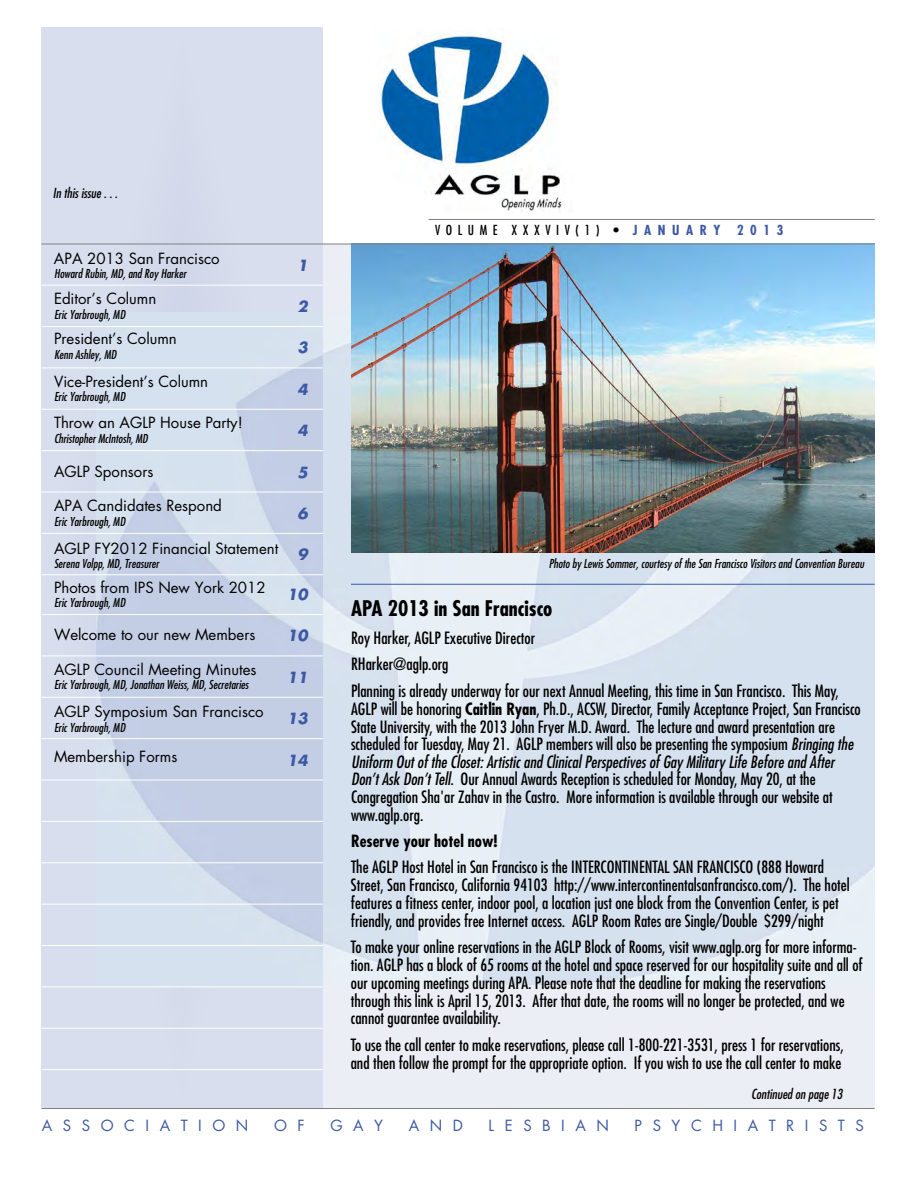
<style>
.page{position:relative;width:918px;height:1188px;background:#fff}
.page>*{position:absolute;margin:0;border:0;box-sizing:border-box;transform-origin:0 0}
.t1{font:700 condensed 21px "Futura";color:#000}
.t2{font:condensed 16.5px/17.9px "Futura";color:#000}
.t3{font:700 condensed 16.5px "Futura";color:#000}
.t4{font:15px "Futura";color:#000}
.t5{font:15px "Futura";letter-spacing:.7em;color:#3d59a4}
.t6{font:italic 700 15px "Futura";color:#3d59a4}
.t7{font:italic condensed 13.5px "Futura";color:#000}
.t8{font:condensed 13.5px "Futura";letter-spacing:.41em;color:#000}
.t9{font:italic condensed 12px "Futura";color:#000}
.s1{font-weight:700;color:#3d59a4}
.s2{font-weight:700}
.s3{font-style:italic}
</style>
<div class="page">
<div style="left:41px;top:244px;width:834px;height:864px;background:#eceef6"></div>
<img style="left:323px;top:342px;width:552px;height:643px">
<img style="left:351px;top:245px;width:524px;height:307px">
<div style="left:41px;top:27px;width:282px;height:1081px;background:#d8deed"></div>
<img style="left:97px;top:355px;width:226px;height:588px">
<hr style="left:41px;top:244px;width:834px;height:1px;background:#808080">
<hr style="left:41px;top:285px;width:282px;height:1px;background:#fff">
<img style="left:378px;top:33px;width:188px;height:187px">
<hr style="left:429px;top:219px;width:446px;height:1px;background:#808080">
<hr style="left:41px;top:450px;width:282px;height:1px;background:#fff">
<hr style="left:41px;top:409px;width:282px;height:1px;background:#fff">
<hr style="left:41px;top:492px;width:282px;height:1px;background:#fff">
<hr style="left:41px;top:614px;width:282px;height:1px;background:#fff">
<hr style="left:41px;top:656px;width:282px;height:1px;background:#fff">
<hr style="left:41px;top:697px;width:282px;height:1px;background:#fff">
<hr style="left:41px;top:738px;width:282px;height:1px;background:#fff">
<hr style="left:41px;top:780px;width:282px;height:1px;background:#fff">
<hr style="left:41px;top:821px;width:282px;height:1px;background:#fff">
<hr style="left:41px;top:862px;width:282px;height:1px;background:#fff">
<hr style="left:41px;top:326px;width:282px;height:1px;background:#fff">
<hr style="left:41px;top:368px;width:282px;height:1px;background:#fff">
<hr style="left:41px;top:533px;width:282px;height:1px;background:#fff">
<hr style="left:41px;top:1108px;width:834px;height:1px;background:#808080">
<hr style="left:41px;top:904px;width:282px;height:1px;background:#fff">
<hr style="left:41px;top:945px;width:282px;height:1px;background:#fff">
<hr style="left:41px;top:574px;width:282px;height:1px;background:#fff">
<hr style="left:41px;top:986px;width:282px;height:1px;background:#fff">
<hr style="left:41px;top:1028px;width:282px;height:1px;background:#fff">
<hr style="left:41px;top:1069px;width:282px;height:1px;background:#fff">
<hr style="left:351px;top:584px;width:524px;height:1px;background:#3d59a4">
<p class="t7" style="left:53px;top:187px;width:66px">In this issue . . .</p>
<p class="t4" style="left:54px;top:251px;width:167px">APA 2013 San Francisco</p>
<p class="t9" style="left:54px;top:268px;width:134px">Howard Rubin, MD, and Roy Harker</p>
<p class="t4" style="left:54px;top:292px;width:104px">Editor’s Column</p>
<p class="t9" style="left:54px;top:309px;width:73px">Eric Yarbrough, MD</p>
<p class="t4" style="left:54px;top:332px;width:124px">President’s Column</p>
<p class="t9" style="left:54px;top:349px;width:64px">Kenn Ashley, MD</p>
<p class="t4" style="left:54px;top:374px;width:156px">Vice-President’s Column</p>
<p class="t9" style="left:54px;top:391px;width:73px">Eric Yarbrough, MD</p>
<p class="t4" style="left:54px;top:416px;width:190px">Throw an AGLP House Party!</p>
<p class="t9" style="left:54px;top:433px;width:95px">Christopher McIntosh, MD</p>
<p class="t6" style="left:298px;top:258px;width:12px">1</p>
<p class="t6" style="left:298px;top:300px;width:12px">2</p>
<p class="t6" style="left:298px;top:341px;width:12px">3</p>
<p class="t6" style="left:298px;top:382px;width:12px">4</p>
<p class="t6" style="left:298px;top:424px;width:12px">4</p>
<p class="t4" style="left:54px;top:464px;width:101px">AGLP Sponsors</p>
<p class="t6" style="left:297px;top:465px;width:12px">5</p>
<p class="t4" style="left:54px;top:499px;width:169px">APA Candidates Respond</p>
<p class="t9" style="left:54px;top:516px;width:73px">Eric Yarbrough, MD</p>
<p class="t4" style="left:54px;top:541px;width:226px">AGLP FY2012 Financial Statement</p>
<p class="t9" style="left:54px;top:558px;width:107px">Serena Volpp, MD, Treasurer</p>
<p class="t4" style="left:54px;top:580px;width:213px">Photos from IPS New York 2012</p>
<p class="t9" style="left:54px;top:597px;width:73px">Eric Yarbrough, MD</p>
<p class="t6" style="left:298px;top:506px;width:12px">6</p>
<p class="t6" style="left:298px;top:548px;width:12px">9</p>
<p class="t6" style="left:287px;top:588px;width:22px">10</p>
<p class="t4" style="left:54px;top:627px;width:203px">Welcome to our new Members</p>
<p class="t6" style="left:287px;top:629px;width:22px">10</p>
<p class="t4" style="left:54px;top:662px;width:204px">AGLP Council Meeting Minutes</p>
<p class="t9" style="left:54px;top:679px;width:196px">Eric Yarbrough, MD, Jonathan Weiss, MD, Secretaries</p>
<p class="t6" style="left:287px;top:670px;width:22px">11</p>
<p class="t4" style="left:54px;top:705px;width:211px">AGLP Symposium San Francisco</p>
<p class="t9" style="left:54px;top:722px;width:73px">Eric Yarbrough, MD</p>
<p class="t6" style="left:287px;top:712px;width:22px">13</p>
<p class="t4" style="left:54px;top:749px;width:125px">Membership Forms</p>
<p class="t6" style="left:287px;top:753px;width:22px">14</p>
<p class="t8" style="left:435px;top:224px;width:350px">VOLUME XXXVIV(1) • <span class="s1">JANUARY 2013</span></p>
<p class="t9" style="left:549px;top:558px;width:317px">Photo by Lewis Sommer, courtesy of the San Francisco Visitors and Convention Bureau</p>
<p class="t1" style="left:351px;top:600px;width:203px">APA 2013 in San Francisco</p>
<p class="t2" style="left:351px;top:626px;width:489px;line-height:26.4px">Roy Harker, AGLP Executive Director<br>RHarker@aglp.org<br>Planning is already underway for our next Annual Meeting, this time in San Francisco. This May,</p>
<p class="t2" style="left:351px;top:701px;width:511px">AGLP will be honoring <span class="s2">Caitlin Ryan</span>, Ph.D., ACSW, Director, Family Acceptance Project, San Francisco State University, with the 2013 John Fryer M.D. Award. The lecture and award presentation are scheduled for Tuesday, May 21. AGLP members will also be presenting the symposium <span class="s3">Bringing the Uniform Out of the Closet: Artistic and Clinical Perspectives of Gay Military Life Before and After Don’t Ask Don’t Tell</span>. Our Annual Awards Reception is scheduled for Monday, May 20, at the Congregation Sha'ar Zahav in the Castro. More information is available through our website at www.aglp.org.</p>
<p class="t3" style="left:351px;top:834px;width:148px">Reserve your hotel now!</p>
<p class="t2" style="left:351px;top:859px;width:500px">The AGLP Host Hotel in San Francisco is the INTERCONTINENTAL SAN FRANCISCO (888 Howard Street, San Francisco, California 94103 http://www.intercontinentalsanfrancisco.com/). The hotel features a fitness center, indoor pool, a location just one block from the Convention Center, is pet friendly, and provides free Internet access. AGLP Room Rates are Single/Double $299/night</p>
<p class="t2" style="left:351px;top:939px;width:513px">To make your online reservations in the AGLP Block of Rooms, visit www.aglp.org for more informa&shy;tion. AGLP has a block of 65 rooms at the hotel and space reserved for our hospitality suite and all of our upcoming meetings during APA. Please note that the deadline for making the reservations through this link is April 15, 2013. After that date, the rooms will no longer be protected, and we cannot guarantee availability.</p>
<p class="t2" style="left:351px;top:1037px;width:495px">To use the call center to make reservations, please call 1-800-221-3531, press 1 for reservations, and then follow the prompt for the appropriate option. If you wish to use the call center to make</p>
<p class="t7" style="left:751px;top:1087px;width:93px">Continued on page 13</p>
<p class="t5" style="left:42px;top:1118px;width:208px">ASSOCIATION</p>
<p class="t5" style="left:274px;top:1118px;width:32px">O F</p>
<p class="t5" style="left:330px;top:1118px;width:54px">GAY</p>
<p class="t5" style="left:409px;top:1118px;width:56px">AND</p>
<p class="t5" style="left:489px;top:1118px;width:122px">LESBIAN</p>
<p class="t5" style="left:635px;top:1118px;width:231px">PSYCHIATRISTS</p>
</div>
